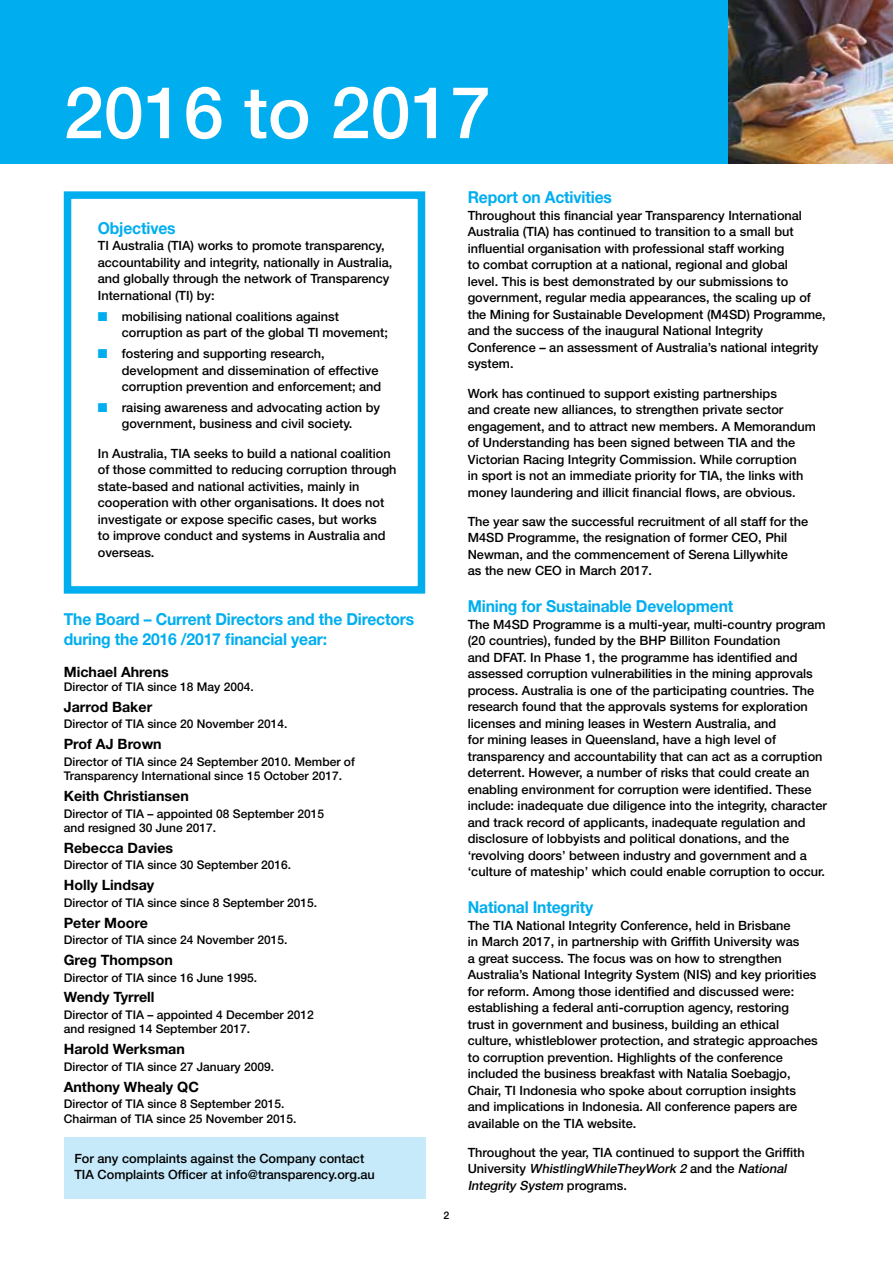
<style>
.page{position:relative;width:893px;height:1263px;background:#fff}
.page>*{position:absolute;margin:0;border:0;box-sizing:border-box;transform-origin:0 0}
.t1{font:500 72px "Helvetica Neue LT Std";color:#fff}
.t2{font:700 16.5px/19.8px "Helvetica Neue LT Std";letter-spacing:-.01em;color:#00aeef;scale:.95 1}
.t3{font:700 14.25px "Helvetica Neue LT Std";color:#000}
.t4{font:500 12.75px/16.5px "Helvetica Neue LT Std";color:#000}
.t5{font:500 12px/14.4px "Helvetica Neue LT Std";color:#000}
.t6{font:500 10.5px "Helvetica Neue LT Std";color:#000}
.s1{font-family:"Dixieland Normal";font-weight:400;color:#00aeef}
.s2{font-style:italic}
</style>
<div class="page">
<div style="left:64px;top:1137px;width:361px;height:62px;background:#c7eafb"></div>
<div style="left:0;top:0;width:893px;height:164px;background:#00aeef"></div>
<img style="left:729px;top:0;width:164px;height:164px">
<div style="left:64px;top:191px;width:361px;height:403px;border:8px solid #00aeef"></div>
<h1 class="t1" style="left:64px;top:70px;width:428px">2016 to 2017</h1>
<p class="t2" style="left:98px;top:218px;width:83px">Objectives</p>
<p class="t4" style="left:98px;top:238px;width:296px">TI Australia (TIA) works to promote transparency, accountability and integrity, nationally in Australia, and globally through the network of Transparency International (TI) by:</p>
<p class="t4" style="left:122px;top:308px;width:268px;text-indent:-24px"><span class="s1">Q</span> mobilising national coalitions against corruption as part of the global TI movement;</p>
<p class="t4" style="left:122px;top:345px;width:261px;text-indent:-24px"><span class="s1">Q</span> fostering and supporting research, development and dissemination of effective corruption prevention and enforcement; and</p>
<p class="t4" style="left:98px;top:399px;width:284px;text-align:center"><span class="s1">Q</span> raising awareness and advocating action by government, business and civil society.</p>
<p class="t4" style="left:98px;top:445px;width:300px">In Australia, TIA seeks to build a national coalition of those committed to reducing corruption through state-based and national activities, mainly in cooperation with other organisations. It does not investigate or expose specific cases, but works<br>to improve conduct and systems in Australia and overseas.</p>
<p class="t2" style="left:64px;top:609px;width:370px">The Board – Current Directors and the Directors during the 2016 /2017 financial year:</p>
<p class="t3" style="left:64px;top:663px;width:107px">Michael Ahrens</p>
<p class="t5" style="left:64px;top:679px;width:191px">Director of TIA since 18 May 2004.</p>
<p class="t3" style="left:64px;top:698px;width:90px">Jarrod Baker</p>
<p class="t5" style="left:64px;top:717px;width:225px">Director of TIA since 20 November 2014.</p>
<p class="t3" style="left:64px;top:735px;width:99px">Prof AJ Brown</p>
<p class="t5" style="left:64px;top:754px;width:293px">Director of TIA since 24 September 2010. Member of<br>Transparency International since 15 October 2017.</p>
<p class="t3" style="left:64px;top:787px;width:127px">Keith Christiansen</p>
<p class="t5" style="left:64px;top:806px;width:262px">Director of TIA – appointed 08 September 2015 and resigned 30 June 2017.</p>
<p class="t3" style="left:64px;top:839px;width:111px">Rebecca Davies</p>
<p class="t5" style="left:64px;top:858px;width:229px">Director of TIA since 30 September 2016.</p>
<p class="t3" style="left:64px;top:876px;width:92px">Holly Lindsay</p>
<p class="t5" style="left:64px;top:895px;width:255px">Director of TIA since since 8 September 2015.</p>
<p class="t3" style="left:64px;top:914px;width:86px">Peter Moore</p>
<p class="t5" style="left:64px;top:932px;width:225px">Director of TIA since 24 November 2015.</p>
<p class="t3" style="left:64px;top:951px;width:111px">Greg Thompson</p>
<p class="t5" style="left:64px;top:970px;width:195px">Director of TIA since 16 June 1995.</p>
<p class="t3" style="left:64px;top:988px;width:92px">Wendy Tyrrell</p>
<p class="t5" style="left:64px;top:1007px;width:251px">Director of TIA – appointed 4 December 2012 and resigned 14 September 2017.</p>
<p class="t3" style="left:64px;top:1040px;width:123px">Harold Werksman</p>
<p class="t5" style="left:64px;top:1059px;width:212px">Director of TIA since 27 January 2009.</p>
<p class="t3" style="left:64px;top:1078px;width:137px">Anthony Whealy QC</p>
<p class="t5" style="left:64px;top:1096px;width:234px">Director of TIA since 8 September 2015.<br>Chairman of TIA since 25 November 2015.</p>
<p class="t4" style="left:74px;top:1150px;width:302px">For any complaints against the Company contact<br>TIA Complaints Officer at info@transparency.org.au</p>
<p class="t6" style="left:444px;top:1209px;width:7px">2</p>
<p class="t2" style="left:468px;top:187px;width:153px">Report on Activities</p>
<p class="t4" style="left:468px;top:207px;width:360px">Throughout this financial year Transparency International Australia (TIA) has continued to transition to a small but influential organisation with professional staff working<br>to combat corruption at a national, regional and global<br>level. This is best demonstrated by our submissions to government, regular media appearances, the scaling up of the Mining for Sustainable Development (M4SD) Programme, and the success of the inaugural National Integrity Conference – an assessment of Australia’s national integrity system.</p>
<p class="t4" style="left:468px;top:385px;width:350px">Work has continued to support existing partnerships<br>and create new alliances, to strengthen private sector engagement, and to attract new members. A Memorandum of Understanding has been signed between TIA and the Victorian Racing Integrity Commission. While corruption<br>in sport is not an immediate priority for TIA, the links with money laundering and illicit financial flows, are obvious.</p>
<p class="t4" style="left:468px;top:513px;width:342px">The year saw the successful recruitment of all staff for the M4SD Programme, the resignation of former CEO, Phil Newman, and the commencement of Serena Lillywhite<br>as the new CEO in March 2017.</p>
<p class="t2" style="left:468px;top:596px;width:281px">Mining for Sustainable Development</p>
<p class="t4" style="left:468px;top:616px;width:361px">The M4SD Programme is a multi-year, multi-country program (20 countries), funded by the BHP Billiton Foundation<br>and DFAT. In Phase 1, the programme has identified and assessed corruption vulnerabilities in the mining approvals process. Australia is one of the participating countries. The research found that the approvals systems for exploration licenses and mining leases in Western Australia, and<br>for mining leases in Queensland, have a high level of transparency and accountability that can act as a corruption deterrent. However, a number of risks that could create an enabling environment for corruption were identified. These include: inadequate due diligence into the integrity, character and track record of applicants, inadequate regulation and disclosure of lobbyists and political donations, and the ‘revolving doors’ between industry and government and a ‘culture of mateship’ which could enable corruption to occur.</p>
<p class="t2" style="left:468px;top:897px;width:134px">National Integrity</p>
<p class="t4" style="left:468px;top:917px;width:352px">The TIA National Integrity Conference, held in Brisbane<br>in March 2017, in partnership with Griffith University was<br>a great success. The focus was on how to strengthen Australia’s National Integrity System (NIS) and key priorities for reform. Among those identified and discussed were: establishing a federal anti-corruption agency, restoring trust in government and business, building an ethical culture, whistleblower protection, and strategic approaches to corruption prevention. Highlights of the conference included the business breakfast with Natalia Soebagjo, Chair, TI Indonesia who spoke about corruption insights and implications in Indonesia. All conference papers are available on the TIA website.</p>
<p class="t4" style="left:468px;top:1144px;width:339px">Throughout the year, TIA continued to support the Griffith<br>U n i v e rs i ty <span class="s2">WhistlingWhileTheyWork 2</span> a n d t h e <span class="s2">National<br>Integrity System</span> p r o g r a m s .</p>
</div>
